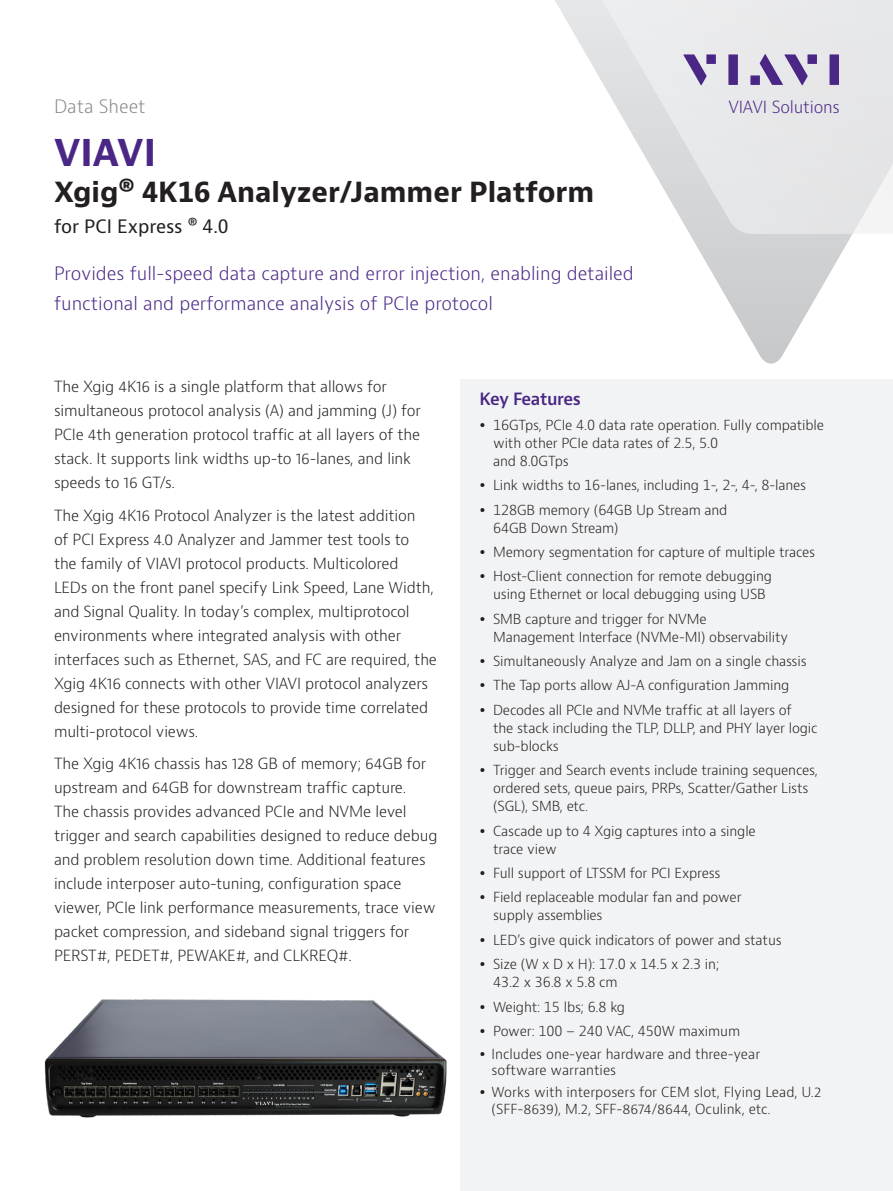
<style>
.page{position:relative;width:893px;height:1191px;background:#fff}
.page>*{position:absolute;margin:0;border:0;box-sizing:border-box;transform-origin:0 0}
.H1_Brand_Sub-Brand_2{font:700 36px "Bernino Sans";color:#4a2785}
.H2_Product_18_24{font:700 27px "Bernino Sans";color:#231f20}
.P_Intro_12_20{font:300 18px/30px "Bernino Sans";color:#4a2785}
.H3_Product_Descripto{font:18px "Bernino Sans";color:#231f20}
.P_DocType{font:300 18px "Bernino Sans";color:#87898c}
.H2_Bullet_Heading_Pu{font:600 16.5px "Bernino Sans";letter-spacing:-.03em;color:#4a2785}
.t1{font:300 16.35px "Bernino Sans";letter-spacing:-.01em;color:#4a2785}
.P_10_16{font:300 15px/24px "Bernino Sans";letter-spacing:-.01em;color:#231f20}
.t2{font:300 13.5px/18px "Bernino Sans";letter-spacing:-.01em;color:#231f20}
</style>
<div class="page">
<svg style="left:690px;top:234px;width:162px;height:130px"></svg>
<svg style="left:555px;top:0;width:338px;height:234px"></svg>
<svg style="left:683px;top:54px;width:24px;height:31px"></svg>
<div style="left:706px;top:54px;width:10px;height:10px;background:#4a2785"></div>
<div style="left:728px;top:54px;width:10px;height:31px;background:#4a2785"></div>
<div style="left:807px;top:54px;width:10px;height:10px;background:#4a2785"></div>
<div style="left:829px;top:54px;width:10px;height:31px;background:#4a2785"></div>
<svg style="left:760px;top:54px;width:48px;height:31px"></svg>
<div style="left:750px;top:75px;width:10px;height:10px;background:#4a2785"></div>
<div style="left:461px;top:380px;width:432px;height:811px;background:#f2f3f4"></div>
<img style="left:44px;top:999px;width:403px;height:119px">
<p class="P_DocType" style="left:54px;top:95px;width:93px">Data Sheet</p>
<p class="t1" style="left:728px;top:96px;width:113px">VIAVI Solutions</p>
<p class="H1_Brand_Sub-Brand_2" style="left:54px;top:130px;width:104px">VIAVI</p>
<p class="H2_Product_18_24" style="left:54px;top:175px;width:542px">Xgig® 4K16 Analyzer/Jammer Platform</p>
<p class="H3_Product_Descripto" style="left:54px;top:214px;width:176px">for PCI Express ® 4.0</p>
<p class="P_Intro_12_20" style="left:54px;top:258px;width:581px">Provides full-speed data capture and error injection, enabling detailed functional and performance analysis of PCIe protocol</p>
<p class="P_10_16" style="left:54px;top:375px;width:368px">The Xgig 4K16 is a single platform that allows for simultaneous protocol analysis (A) and jamming (J) for PCIe 4th generation protocol traffic at all layers of the stack. It supports link widths up-to 16-lanes, and link speeds to 16 GT/s.</p>
<p class="P_10_16" style="left:54px;top:503px;width:384px">The Xgig 4K16 Protocol Analyzer is the latest addition<br>of PCI Express 4.0 Analyzer and Jammer test tools to<br>the family of VIAVI protocol products. Multicolored<br>LEDs on the front panel specify Link Speed, Lane Width, and Signal Quality. In today’s complex, multiprotocol environments where integrated analysis with other interfaces such as Ethernet, SAS, and FC are required, the Xgig 4K16 connects with other VIAVI protocol analyzers designed for these protocols to provide time correlated multi-protocol views.</p>
<p class="P_10_16" style="left:54px;top:752px;width:385px">The Xgig 4K16 chassis has 128 GB of memory; 64GB for upstream and 64GB for downstream traffic capture.<br>The chassis provides advanced PCIe and NVMe level trigger and search capabilities designed to reduce debug and problem resolution down time. Additional features include interposer auto-tuning, configuration space viewer, PCIe link performance measurements, trace view packet compression, and sideband signal triggers for PERST#, PEDET#, PEWAKE#, and CLKREQ#.</p>
<p class="H2_Bullet_Heading_Pu" style="left:480px;top:389px;width:103px">Key Features</p>
<p class="t2" style="left:493px;top:416px;width:332px">16GTps, PCIe 4.0 data rate operation. Fully compatible with other PCIe data rates of 2.5, 5.0<br>and 8.0GTps</p>
<p class="t2" style="left:493px;top:476px;width:315px">Link widths to 16-lanes, including 1-, 2-, 4-, 8-lanes</p>
<p class="t2" style="left:493px;top:501px;width:236px">128GB memory (64GB Up Stream and<br>64GB Down Stream)</p>
<p class="t2" style="left:493px;top:543px;width:324px">Memory segmentation for capture of multiple traces</p>
<p class="t2" style="left:493px;top:567px;width:280px">Host-Client connection for remote debugging using Ethernet or local debugging using USB</p>
<p class="t2" style="left:493px;top:610px;width:297px">SMB capture and trigger for NVMe<br>Management Interface (NVMe-MI) observability</p>
<p class="t2" style="left:493px;top:652px;width:315px">Simultaneously Analyze and Jam on a single chassis</p>
<p class="t2" style="left:493px;top:677px;width:298px">The Tap ports allow AJ-A configuration Jamming</p>
<p class="t2" style="left:493px;top:701px;width:326px">Decodes all PCIe and NVMe traffic at all layers of<br>the stack including the TLP, DLLP, and PHY layer logic sub-blocks</p>
<p class="t2" style="left:493px;top:761px;width:326px">Trigger and Search events include training sequences, ordered sets, queue pairs, PRPs, Scatter/Gather Lists (SGL), SMB, etc.</p>
<p class="t2" style="left:493px;top:822px;width:264px">Cascade up to 4 Xgig captures into a single trace view</p>
<p class="t2" style="left:493px;top:864px;width:229px">Full support of LTSSM for PCI Express</p>
<p class="t2" style="left:493px;top:888px;width:250px">Field replaceable modular fan and power supply assemblies</p>
<p class="t2" style="left:493px;top:931px;width:290px">LED’s give quick indicators of power and status</p>
<p class="t2" style="left:493px;top:955px;width:227px">Size (W x D x H): 17.0 x 14.5 x 2.3 in;<br>43.2 x 36.8 x 5.8 cm</p>
<p class="t2" style="left:493px;top:998px;width:134px">Weight: 15 lbs; 6.8 kg</p>
<p class="t2" style="left:493px;top:1022px;width:249px">Power: 100 – 240 VAC, 450W maximum</p>
<p class="t2" style="left:492px;top:1045px;width:270px;line-height:16.2px">Includes one-year hardware and three-year software warranties</p>
<p class="t2" style="left:492px;top:1084px;width:331px;line-height:16.2px">Works with interposers for CEM slot, Flying Lead, U.2 (SFF-8639), M.2, SFF-8674/8644, Oculink, etc.</p>
</div>
